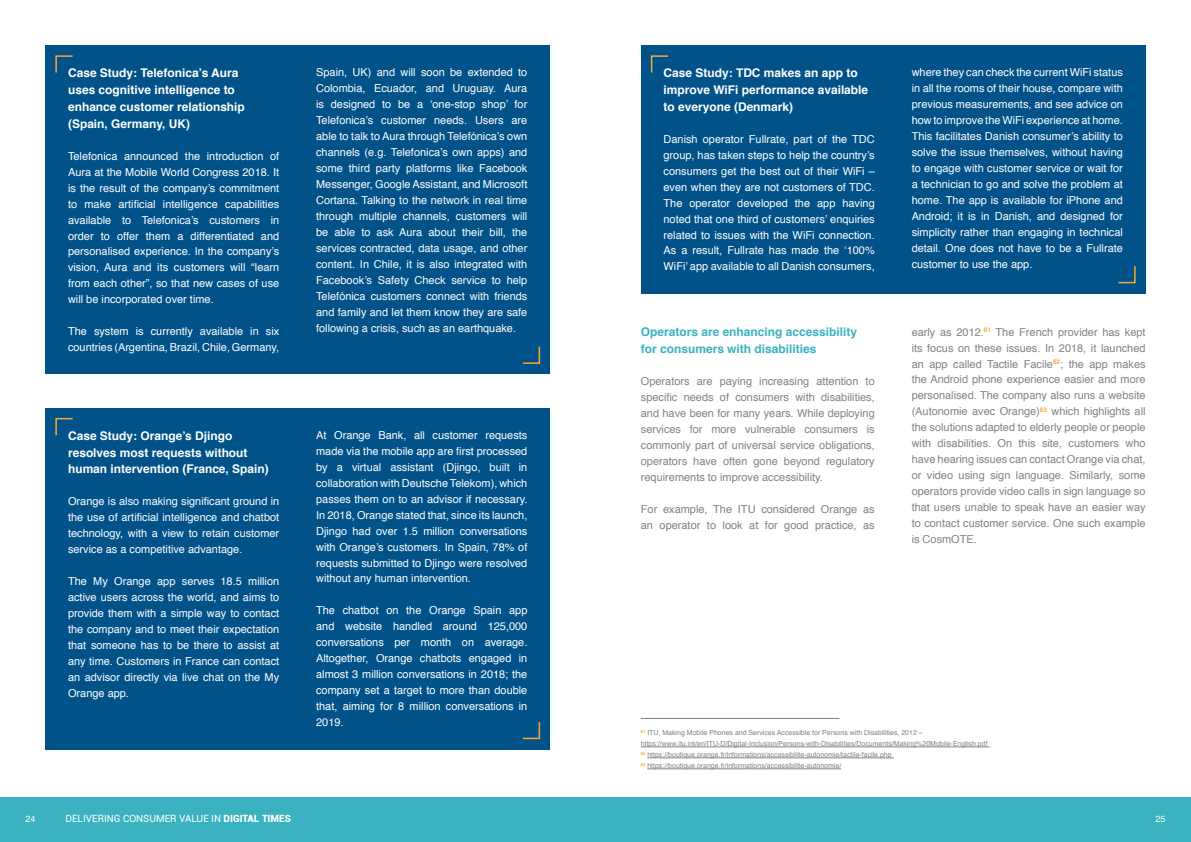
<style>
.page{position:relative;width:1191px;height:842px;background:#fff}
.page>*{position:absolute;margin:0;border:0;box-sizing:border-box;transform-origin:0 0}
.t1{font:700 12px/16.9px "Helvetica";color:#fff}
.t2{font:700 12px/16.9px "Helvetica";color:#3ab2c0}
.t3{font:11px/16px "Helvetica";color:#fff;text-align:justify}
.t4{font:11px/16px "Helvetica";color:#808285;text-align:justify}
.t5{font:10px "Roboto";color:#fff}
.t6{font:9px "Helvetica";color:#fff}
.t7{font:7px/11px "Helvetica";color:#808285}
.s1{font-weight:900}
</style>
<div class="page">
<div style="left:0;top:797px;width:1191px;height:45px;background:#3ab2c0"></div>
<div style="left:641px;top:45px;width:504px;height:248px;background:#005288"></div>
<svg style="left:1118px;top:266px;width:18px;height:18px"></svg>
<svg style="left:650px;top:55px;width:19px;height:18px"></svg>
<div style="left:45px;top:45px;width:505px;height:329px;background:#005288"></div>
<svg style="left:522px;top:346px;width:19px;height:18px"></svg>
<svg style="left:55px;top:55px;width:18px;height:18px"></svg>
<div style="left:45px;top:408px;width:505px;height:341px;background:#005288"></div>
<svg style="left:522px;top:721px;width:19px;height:19px"></svg>
<svg style="left:55px;top:417px;width:18px;height:19px"></svg>
<hr style="left:641px;top:718px;width:198px;height:1px;background:#808285">
<hr style="left:641px;top:747px;width:348px;height:1px;background:#808285">
<hr style="left:647px;top:758px;width:246px;height:1px;background:#808285">
<hr style="left:647px;top:769px;width:194px;height:1px;background:#808285">
<p class="t1" style="left:68px;top:64px;width:178px">Case Study: Telefonica’s Aura uses cognitive intelligence to enhance customer relationship (Spain, Germany, UK)</p>
<p class="t3" style="left:68px;top:148px;width:213px">Telefonica announced the introduction of Aura at the Mobile World Congress 2018. It is the result of the company’s commitment to make artificial intelligence capabilities available to Telefonica’s customers in order to offer them a differentiated and personalised experience. In the company’s vision, Aura and its customers will “learn from each other”, so that new cases of use will be incorporated over time.</p>
<p class="t3" style="left:68px;top:324px;width:213px">The system is currently available in six countries (Argentina, Brazil, Chile, Germany,</p>
<p class="t1" style="left:68px;top:427px;width:202px">Case Study: Orange’s Djingo resolves most requests without human intervention (France, Spain)</p>
<p class="t3" style="left:68px;top:494px;width:213px">Orange is also making significant ground in the use of artificial intelligence and chatbot technology, with a view to retain customer service as a competitive advantage.</p>
<p class="t3" style="left:68px;top:574px;width:213px">The My Orange app serves 18.5 million active users across the world, and aims to provide them with a simple way to contact the company and to meet their expectation that someone has to be there to assist at any time. Customers in France can contact an advisor directly via live chat on the My Orange app.</p>
<p class="t3" style="left:316px;top:65px;width:213px">Spain, UK) and will soon be extended to Colombia, Ecuador, and Uruguay. Aura is designed to be a ‘one-stop shop’ for Telefonica’s customer needs. Users are able to talk to Aura through Telefónica’s own channels (e.g. Telefonica’s own apps) and some third party platforms like Facebook Messenger, Google Assistant, and Microsoft Cortana. Talking to the network in real time through multiple channels, customers will be able to ask Aura about their bill, the services contracted, data usage, and other content. In Chile, it is also integrated with Facebook’s Safety Check service to help Telefónica customers connect with friends and family and let them know they are safe following a crisis, such as an earthquake.</p>
<p class="t3" style="left:316px;top:427px;width:213px">At Orange Bank, all customer requests made via the mobile app are first processed by a virtual assistant (Djingo, built in collaboration with Deutsche Telekom), which passes them on to an advisor if necessary.<br>In 2018, Orange stated that, since its launch, Djingo had over 1.5 million conversations with Orange’s customers. In Spain, 78% of requests submitted to Djingo were resolved without any human intervention.</p>
<p class="t3" style="left:316px;top:603px;width:213px">The chatbot on the Orange Spain app and website handled around 125,000 conversations per month on average.<br>Altogether, Orange chatbots engaged in almost 3 million conversations in 2018; the company set a target to more than double that, aiming for 8 million conversations in 2019.</p>
<p class="t1" style="left:663px;top:64px;width:206px">Case Study: TDC makes an app to improve WiFi performance available to everyone (Denmark)</p>
<p class="t3" style="left:663px;top:131px;width:213px">Danish operator Fullrate, part of the TDC group, has taken steps to help the country’s consumers get the best out of their WiFi – even when they are not customers of TDC.<br>The operator developed the app having noted that one third of customers’ enquiries related to issues with the WiFi connection.<br>As a result, Fullrate has made the ‘100% WiFi’ app available to all Danish consumers,</p>
<p class="t2" style="left:641px;top:324px;width:218px">Operators are enhancing accessibility for consumers with disabilities</p>
<p class="t4" style="left:641px;top:374px;width:235px">Operators are paying increasing attention to specific needs of consumers with disabilities, and have been for many years. While deploying services for more vulnerable consumers is commonly part of universal service obligations, operators have often gone beyond regulatory requirements to improve accessibility.</p>
<p class="t4" style="left:641px;top:501px;width:235px">For example, The ITU considered Orange as an operator to look at for good practice, as</p>
<p class="t3" style="left:911px;top:65px;width:213px">where they can check the current WiFi status in all the rooms of their house, compare with previous measurements, and see advice on how to improve the WiFi experience at home.<br>This facilitates Danish consumer’s ability to solve the issue themselves, without having to engage with customer service or wait for a technician to go and solve the problem at home. The app is available for iPhone and Android; it is in Danish, and designed for simplicity rather than engaging in technical detail. One does not have to be a Fullrate customer to use the app.</p>
<p class="t4" style="left:911px;top:324px;width:235px">early as 2012.<sup>61</sup> The French provider has kept its focus on these issues. In 2018, it launched an app called Tactile Facile<sup>62</sup>; the app makes the Android phone experience easier and more personalised. The company also runs a website (Autonomie avec Orange)<sup>63</sup> which highlights all the solutions adapted to elderly people or people with disabilities. On this site, customers who have hearing issues can contact Orange via chat, or video using sign language. Similarly, some operators provide video calls in sign language so that users unable to speak have an easier way to contact customer service. One such example is CosmOTE.</p>
<p class="t7" style="left:641px;top:728px;width:348px"><sup>61</sup> ITU, Making Mobile Phones and Services Accessible for Persons with Disabilities, 2012 – https://www.itu.int/en/ITU-D/Digital-Inclusion/Persons-with-Disabilities/Documents/Making%20Mobile-English.pdf <sup>62</sup> https://boutique.orange.fr/informations/accessibilite-autonomie/tactile-facile.php<br><sup>63</sup> https://boutique.orange.fr/informations/accessibilite-autonomie/</p>
<p class="t6" style="left:25px;top:812px;width:11px">24</p>
<p class="t5" style="left:65px;top:812px;width:227px">DELIVERING CONSUMER VALUE IN <span class="s1">DIGITAL TIMES</span></p>
<p class="t6" style="left:1155px;top:812px;width:11px">25</p>
</div>
